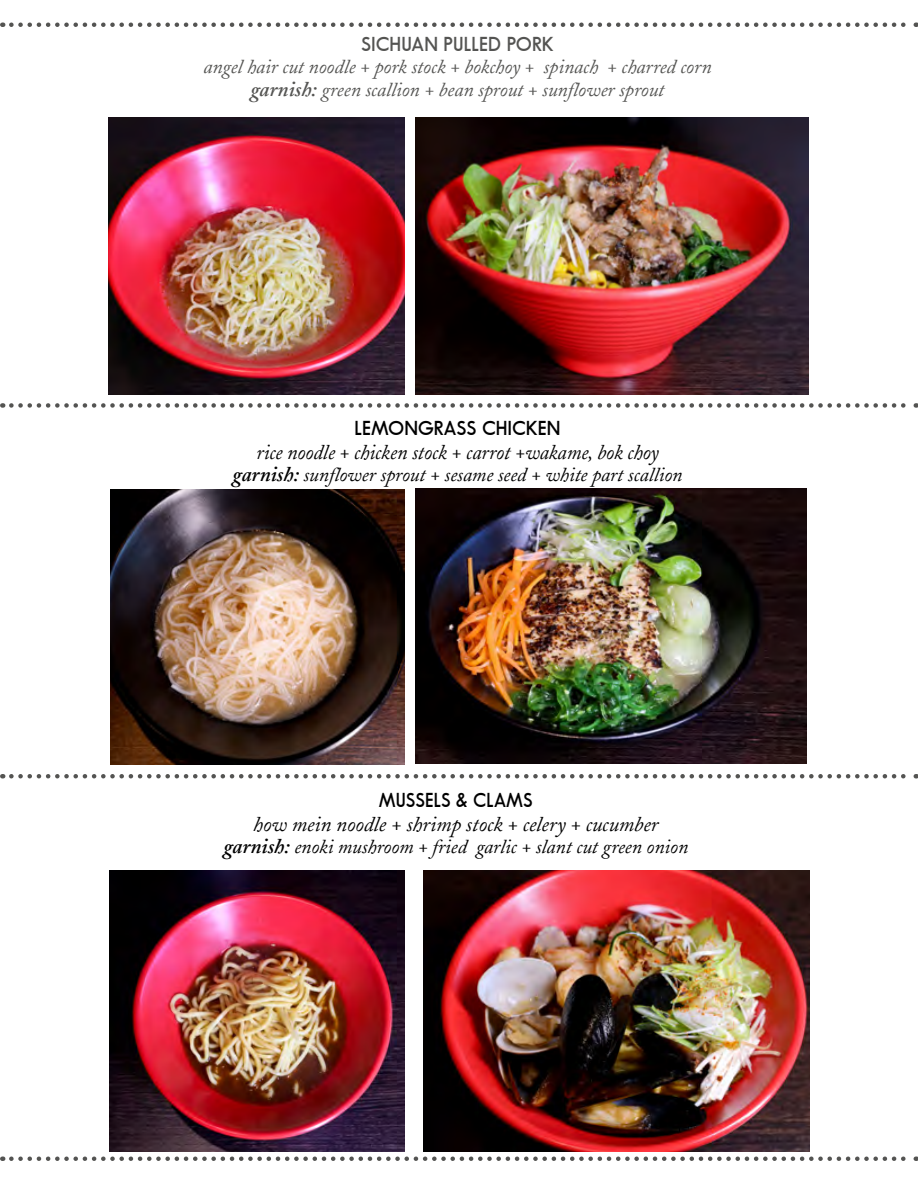
<style>
.page{position:relative;width:918px;height:1188px;background:#fff}
.page>*{position:absolute;margin:0;border:0;box-sizing:border-box;transform-origin:0 0}
.t1{font:italic 21px "Adobe Caslon";color:#000;scale:.95 1}
.t2{font:italic 21px "Adobe Caslon";color:#000}
.t3{font:italic 19.65px "Adobe Caslon";color:#000}
.t4{font:italic 19.65px "Adobe Caslon";color:#545452}
.t5{font:600 19.65px "Bougan S Si";color:#545452}
.t6{font:600 19.65px "Bougan S Si";color:#000}
.t7{font:600 19.65px "Bougan S Si";color:#000;scale:.95 1}
.s1{font-weight:600;font-size:21px}
</style>
<div class="page">
<img style="left:108px;top:118px;width:297px;height:277px">
<img style="left:416px;top:118px;width:392px;height:277px">
<img style="left:110px;top:489px;width:295px;height:275px">
<img style="left:416px;top:489px;width:391px;height:275px">
<img style="left:109px;top:871px;width:296px;height:280px">
<img style="left:424px;top:871px;width:386px;height:280px">
<svg style="left:11px;top:403px;width:906px;height:5px"></svg>
<svg style="left:11px;top:22px;width:906px;height:5px"></svg>
<svg style="left:11px;top:774px;width:906px;height:4px"></svg>
<svg style="left:11px;top:1156px;width:906px;height:5px"></svg>
<p class="t5" style="left:361px;top:33px;width:194px">SICHUAN PULLED PORK</p>
<p class="t4" style="left:203px;top:56px;width:510px">angel hair cut noodle + pork stock + bokchoy + spinach + charred corn</p>
<p class="t4" style="left:251px;top:78px;width:415px"><span class="s1">garnish:</span> green scallion + bean sprout + sunflower sprout</p>
<p class="t6" style="left:354px;top:417px;width:208px">LEMONGRASS CHICKEN</p>
<p class="t1" style="left:256px;top:440px;width:425px">rice noodle + chicken stock + carrot +wakame, bok choy</p>
<p class="t3" style="left:233px;top:464px;width:451px"><span class="s1">garnish:</span> sunflower sprout + sesame seed + white part scallion</p>
<p class="t7" style="left:379px;top:789px;width:164px">MUSSELS &amp; CLAMS</p>
<p class="t2" style="left:253px;top:812px;width:407px">how mein noodle + shrimp stock + celery + cucumber</p>
<p class="t3" style="left:223px;top:836px;width:466px"><span class="s1">garnish:</span> enoki mushroom + fried garlic + slant cut green onion</p>
</div>
